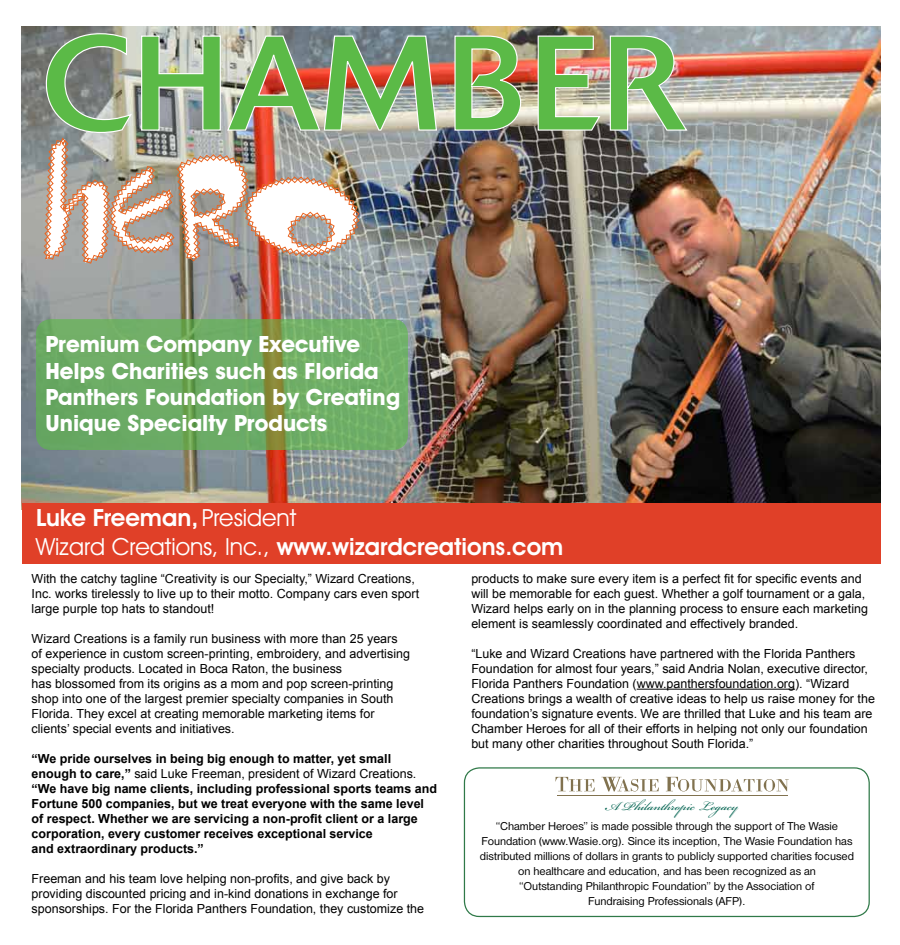
<style>
.page{position:relative;width:900px;height:945px;background:#fff}
.page>*{position:absolute;margin:0;border:0;box-sizing:border-box;transform-origin:0 0}
.t1{font:133.12px "Delta";letter-spacing:.02em;color:#5bba47}
.t2{font:600 23.88px/28.6px "Avant Garde IT Cby BT";color:#fff}
.t3{font:700 22.5px/26.2px "Avant Garde IT Cby BT";color:#fff}
.t4{font:19.12px "Bickham Script Pro";letter-spacing:-.005em;color:#036451;scale:1.09 1}
.t5{font:12.5px/15px "Arial";color:#000}
.t6{font:700 12.5px/15px "Arial";color:#000}
.t7{font:11.88px/15px "Nimbus San D";color:#000;text-align:center}
.s1{font-style:inherit}
.s2{font-weight:400;font-size:23.75px}
.s3{font-weight:400}
</style>
<div class="page">
<img style="left:22px;top:26px;width:859px;height:477px">
<hr style="left:637px;top:689px;width:158px;height:1px;background:#000">
<img style="left:454px;top:35px;width:68px;height:96px">
<img style="left:537px;top:35px;width:64px;height:96px">
<img style="left:609px;top:35px;width:80px;height:96px">
<svg style="left:555px;top:777px;width:40px;height:14px"></svg>
<svg style="left:601px;top:777px;width:58px;height:15px"></svg>
<svg style="left:666px;top:777px;width:123px;height:14px"></svg>
<hr style="left:557px;top:795px;width:231px;height:1px;background:#81724f">
<div style="left:464px;top:767px;width:406px;height:150px;border:1px solid #2f7948;border-radius:15px"></div>
<svg style="left:36px;top:319px;width:372px;height:131px;background:#6fab64"></svg>
<div style="left:22px;top:503px;width:859px;height:61px;background:#e04028"></div>
<img style="left:43px;top:33px;width:395px;height:231px">
<h1 class="t1" style="left:42px;top:6px;width:645px"><span class="s1">C</span>HAMBE<span class="s1">R</span></h1>
<h3 class="t3" style="left:46px;top:331px;width:356px">Premium Company Executive<br>Helps Charities such as Florida<br>Panthers Foundation by Creating<br>Unique Specialty Products</h3>
<h2 class="t2" style="left:36px;top:503px;width:529px">Luke Freeman, <span class="s2">President<br>Wizard Creations, Inc.,</span> www.wizardcreations.com</h2>
<p class="t5" style="left:32px;top:571px;width:389px">With the catchy tagline “Creativity is our Specialty,” Wizard Creations,<br>Inc. works tirelessly to live up to their motto. Company cars even sport large purple top hats to standout!</p>
<p class="t5" style="left:32px;top:631px;width:380px">Wizard Creations is a family run business with more than 25 years of experience in custom screen-printing, embroidery, and advertising specialty products. Located in Boca Raton, the business<br>has blossomed from its origins as a mom and pop screen-printing shop into one of the largest premier specialty companies in South Florida. They excel at creating memorable marketing items for clients’ special events and initiatives.</p>
<p class="t6" style="left:32px;top:751px;width:407px">“We pride ourselves in being big enough to matter, yet small enough to care,” <span class="s3">said Luke Freeman, president of Wizard Creations. </span>“We have big name clients, including professional sports teams and Fortune 500 companies, but we treat everyone with the same level of respect. Whether we are servicing a non-profit client or a large corporation, every customer receives exceptional service<br>and extraordinary products.”</p>
<p class="t5" style="left:32px;top:871px;width:394px">Freeman and his team love helping non-profits, and give back by providing discounted pricing and in-kind donations in exchange for sponsorships. For the Florida Panthers Foundation, they customize the</p>
<p class="t5" style="left:471px;top:571px;width:398px">products to make sure every item is a perfect fit for specific events and will be memorable for each guest. Whether a golf tournament or a gala, Wizard helps early on in the planning process to ensure each marketing element is seamlessly coordinated and effectively branded.</p>
<p class="t5" style="left:471px;top:646px;width:405px">“Luke and Wizard Creations have partnered with the Florida Panthers Foundation for almost four years,” said Andria Nolan, executive director, Florida Panthers Foundation (www.panthersfoundation.org). “Wizard Creations brings a wealth of creative ideas to help us raise money for the foundation’s signature events. We are thrilled that Luke and his team are Chamber Heroes for all of their efforts in helping not only our foundation but many other charities throughout South Florida.”</p>
<h3 class="t4" style="left:605px;top:792px;width:124px">A Philanthropic Legacy</h3>
<p class="t7" style="left:480px;top:818px;width:376px">“Chamber Heroes” is made possible through the support of The Wasie Foundation (www.Wasie.org). Since its inception, The Wasie Foundation has distributed millions of dollars in grants to publicly supported charities focused on healthcare and education, and has been recognized as an<br>“Outstanding Philanthropic Foundation” by the Association of<br>Fundraising Professionals (AFP).</p>
</div>
